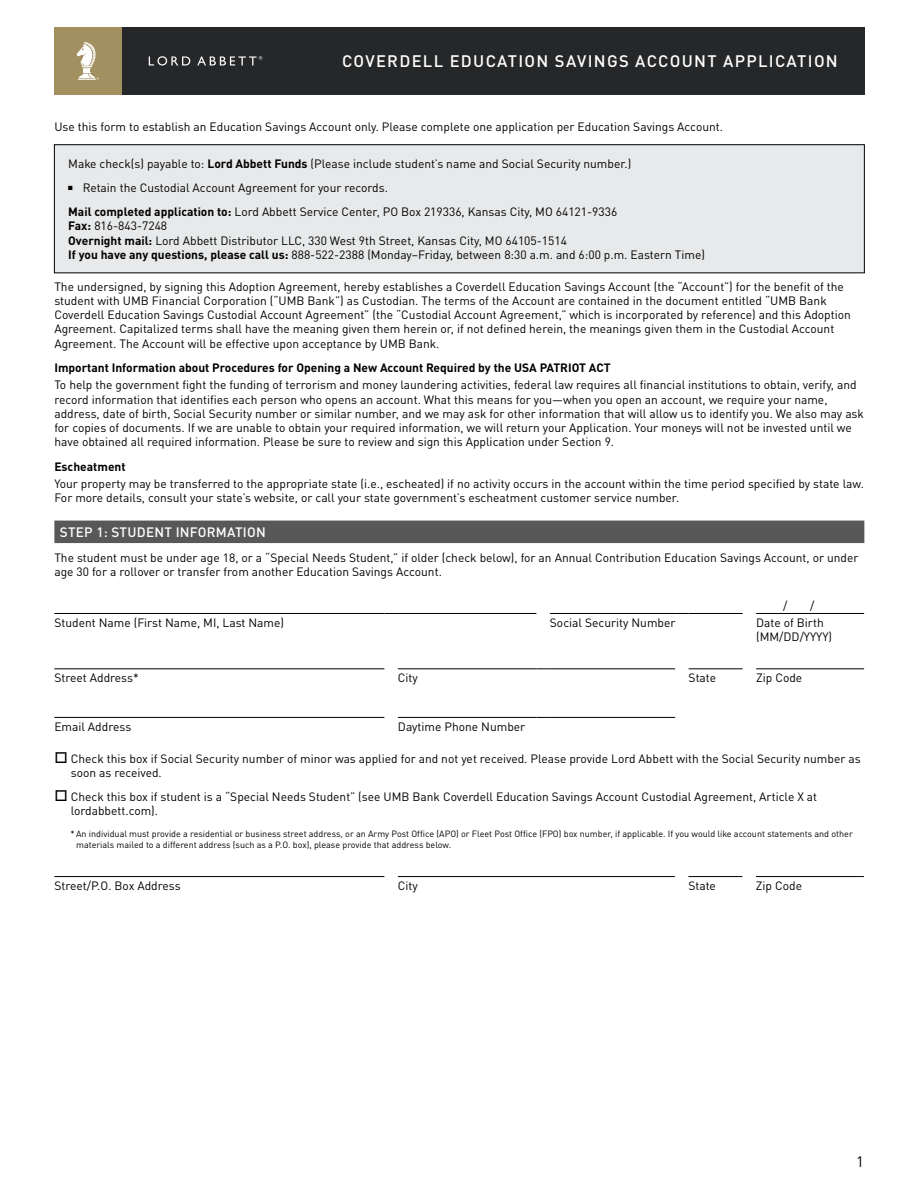
<style>
.page{position:relative;width:918px;height:1188px;background:#fff}
.page>*{position:absolute;margin:0;border:0;box-sizing:border-box;transform-origin:0 0}
.t1{font:500 16.5px "DIN Pro";letter-spacing:.08em;color:#fff}
.t2{font:15px "DIN Pro";color:#000}
.t3{font:500 13.5px "DIN Pro";letter-spacing:.02em;color:#fff}
.t4{font:12px/14.2px "DIN Pro";color:#000}
.t5{font:700 12px "DIN Pro";color:#000}
.t6{font:9px/11.2px "DIN Pro";color:#000}
.s1{font-weight:700}
</style>
<div class="page">
<div style="left:54px;top:521px;width:810px;height:22px;background:#575857"></div>
<hr style="left:54px;top:613px;width:330px;height:1px;background:#000">
<svg style="left:384px;top:613px;width:14px;height:1px"></svg>
<hr style="left:398px;top:613px;width:138px;height:1px;background:#000">
<hr style="left:54px;top:669px;width:330px;height:1px;background:#000">
<hr style="left:550px;top:613px;width:125px;height:1px;background:#000">
<svg style="left:675px;top:613px;width:14px;height:1px"></svg>
<hr style="left:689px;top:613px;width:54px;height:1px;background:#000">
<hr style="left:398px;top:669px;width:138px;height:1px;background:#000">
<svg style="left:536px;top:669px;width:14px;height:1px"></svg>
<hr style="left:550px;top:669px;width:125px;height:1px;background:#000">
<hr style="left:689px;top:669px;width:54px;height:1px;background:#000">
<hr style="left:756px;top:613px;width:108px;height:1px;background:#000">
<hr style="left:756px;top:669px;width:108px;height:1px;background:#000">
<hr style="left:54px;top:717px;width:330px;height:1px;background:#000">
<hr style="left:398px;top:717px;width:138px;height:1px;background:#000">
<svg style="left:536px;top:717px;width:14px;height:1px"></svg>
<hr style="left:550px;top:717px;width:125px;height:1px;background:#000">
<hr style="left:54px;top:876px;width:330px;height:1px;background:#000">
<hr style="left:398px;top:876px;width:277px;height:1px;background:#000">
<hr style="left:688px;top:876px;width:54px;height:1px;background:#000">
<hr style="left:756px;top:876px;width:108px;height:1px;background:#000">
<div style="left:54px;top:145px;width:810px;height:128px;background:#e8e9ea"></div>
<div style="left:54px;top:144px;width:811px;height:129px;border:1px solid #000"></div>
<div style="left:54px;top:27px;width:811px;height:68px;background:#262729"></div>
<div style="left:54px;top:27px;width:68px;height:68px;background:#a39061"></div>
<svg style="left:77px;top:42px;width:22px;height:38px"></svg>
<svg style="left:149px;top:56px;width:41px;height:10px"></svg>
<svg style="left:197px;top:56px;width:65px;height:10px"></svg>
<h1 class="t1" style="left:342px;top:48px;width:497px">COVERDELL EDUCATION SAVINGS ACCOUNT APPLICATION</h1>
<p class="t4" style="left:54px;top:118px;width:670px">Use this form to establish an Education Savings Account only. Please complete one application per Education Savings Account.</p>
<p class="t4" style="left:68px;top:155px;width:565px">Make check(s) payable to: <span class="s1">Lord Abbett Funds</span> (Please include student’s name and Social Security number.)</p>
<p class="t4" style="left:68px;top:174px;width:551px;line-height:24.3px">■ Retain the Custodial Account Agreement for your records.<br><span class="s1">Mail completed application to:</span> Lord Abbett Service Center, PO Box 219336, Kansas City, MO 64121-9336</p>
<p class="t4" style="left:68px;top:218px;width:638px"><span class="s1">Fax:</span> 816-843-7248<br><span class="s1">Overnight mail:</span> Lord Abbett Distributor LLC, 330 West 9th Street, Kansas City, MO 64105-1514<br><span class="s1">If you have any questions, please call us:</span> 888-522-2388 (Monday–Friday, between 8:30 a.m. and 6:00 p.m. Eastern Time)</p>
<p class="t4" style="left:54px;top:278px;width:798px">The undersigned, by signing this Adoption Agreement, hereby establishes a Coverdell Education Savings Account (the “Account”) for the benefit of the student with UMB Financial Corporation (“UMB Bank”) as Custodian. The terms of the Account are contained in the document entitled “UMB Bank Coverdell Education Savings Custodial Account Agreement” (the “Custodial Account Agreement,” which is incorporated by reference) and this Adoption Agreement. Capitalized terms shall have the meaning given them herein or, if not defined herein, the meanings given them in the Custodial Account Agreement. The Account will be effective upon acceptance by UMB Bank.</p>
<p class="t5" style="left:54px;top:358px;width:558px">Important Information about Procedures for Opening a New Account Required by the USA PATRIOT ACT</p>
<p class="t4" style="left:54px;top:377px;width:811px">To help the government fight the funding of terrorism and money laundering activities, federal law requires all financial institutions to obtain, verify, and record information that identifies each person who opens an account. What this means for you—when you open an account, we require your name, address, date of birth, Social Security number or similar number, and we may ask for other information that will allow us to identify you. We also may ask for copies of documents. If we are unable to obtain your required information, we will return your Application. Your moneys will not be invested until we have obtained all required information. Please be sure to review and sign this Application under Section 9.</p>
<p class="t5" style="left:54px;top:456px;width:73px">Escheatment</p>
<p class="t4" style="left:54px;top:476px;width:811px">Your property may be transferred to the appropriate state (i.e., escheated) if no activity occurs in the account within the time period specified by state law.<br>For more details, consult your state’s website, or call your state government’s escheatment customer service number.</p>
<p class="t3" style="left:60px;top:522px;width:208px">STEP 1: STUDENT INFORMATION</p>
<p class="t4" style="left:54px;top:549px;width:806px">The student must be under age 18, or a “Special Needs Student,” if older (check below), for an Annual Contribution Education Savings Account, or under age 30 for a rollover or transfer from another Education Savings Account.</p>
<p class="t4" style="left:783px;top:598px;width:6px">/</p>
<p class="t4" style="left:810px;top:598px;width:6px">/</p>
<p class="t4" style="left:54px;top:614px;width:231px">Student Name (First Name, MI, Last Name)</p>
<p class="t4" style="left:550px;top:614px;width:127px">Social Security Number</p>
<p class="t4" style="left:756px;top:614px;width:78px">Date of Birth (MM/DD/YYYY)</p>
<p class="t4" style="left:54px;top:670px;width:86px">Street Address*</p>
<p class="t4" style="left:398px;top:670px;width:22px">City</p>
<p class="t4" style="left:689px;top:670px;width:29px">State</p>
<p class="t4" style="left:756px;top:670px;width:48px">Zip Code</p>
<p class="t4" style="left:54px;top:718px;width:78px">Email Address</p>
<p class="t4" style="left:398px;top:718px;width:129px">Daytime Phone Number</p>
<p class="t4" style="left:71px;top:750px;width:791px;text-indent:-16px">□ Check this box if Social Security number of minor was applied for and not yet received. Please provide Lord Abbett with the Social Security number as soon as received.</p>
<p class="t4" style="left:71px;top:789px;width:748px;text-indent:-16px">□ Check this box if student is a “Special Needs Student” (see UMB Bank Coverdell Education Savings Account Custodial Agreement, Article X at lordabbett.com).</p>
<p class="t6" style="left:76px;top:827px;width:778px;text-indent:-6px">*An individual must provide a residential or business street address, or an Army Post Office (APO) or Fleet Post Office (FPO) box number, if applicable. If you would like account statements and other materials mailed to a different address (such as a P.O. box), please provide that address below.</p>
<p class="t4" style="left:54px;top:877px;width:128px">Street/P.O. Box Address</p>
<p class="t4" style="left:398px;top:877px;width:22px">City</p>
<p class="t4" style="left:688px;top:877px;width:29px">State</p>
<p class="t4" style="left:756px;top:877px;width:48px">Zip Code</p>
<p class="t2" style="left:856px;top:1150px;width:9px">1</p>
</div>
